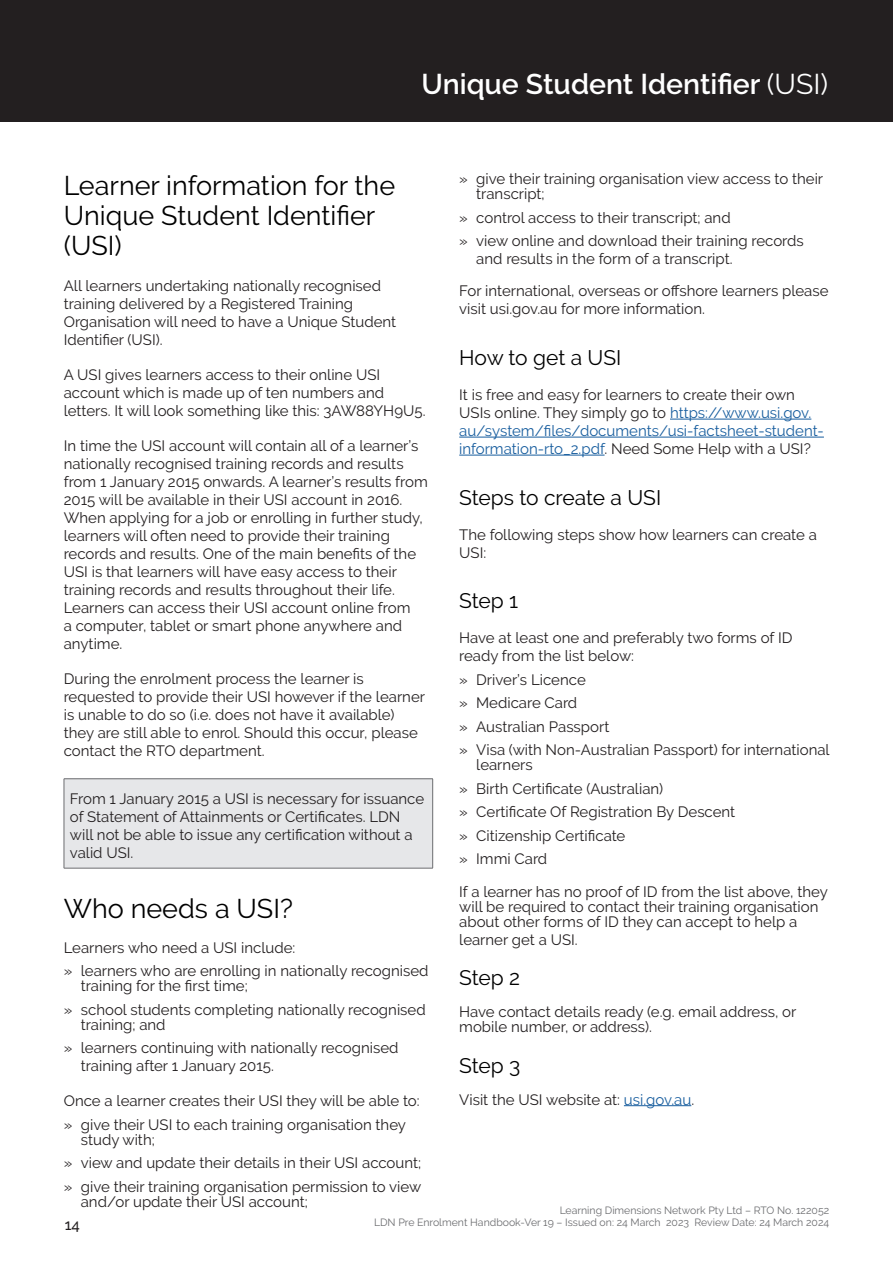
<style>
.page{position:relative;width:893px;height:1263px;background:#fff}
.page>*{position:absolute;margin:0;border:0;box-sizing:border-box;transform-origin:0 0}
._1_Page_Header{font:600 28.5px "Raleway";color:#fff}
._2_Header{font:27px/30px "Raleway";color:#000}
._3_Sub_header{font:21px "Raleway";letter-spacing:-.005em;color:#000}
._4_Body_text{font:15px/18px "Raleway";color:#231f20}
.t1{font:500 15px "Raleway";color:#231f20}
.t2{font:10.5px/12px "Raleway";color:#6c6d70;text-align:right}
.s1{font-weight:400}
.s2{color:#175d9e}
</style>
<div class="page">
<div style="left:0;top:0;width:893px;height:122px;background:#231f20"></div>
<div style="left:64px;top:779px;width:369px;height:89px;background:#e6e7e9"></div>
<hr style="left:64px;top:778px;width:369px;height:1px;background:#6c6d70">
<hr style="left:64px;top:779px;width:1px;height:89px;background:#6c6d70">
<hr style="left:432px;top:779px;width:1px;height:89px;background:#6c6d70">
<hr style="left:64px;top:868px;width:369px;height:1px;background:#6c6d70">
<hr style="left:670px;top:419px;width:141px;height:1px;background:#175d9e">
<hr style="left:459px;top:437px;width:365px;height:1px;background:#175d9e">
<hr style="left:459px;top:455px;width:146px;height:1px;background:#175d9e">
<hr style="left:624px;top:1105px;width:67px;height:1px;background:#175d9e">
<p class="_1_Page_Header" style="left:421px;top:67px;width:408px">Unique Student Identifier <span class="s1">(USI)</span></p>
<p class="_4_Body_text" style="left:476px;top:171px;width:348px;line-height:15px;text-indent:-17px">» give their training organisation view access to their transcript;</p>
<p class="_4_Body_text" style="left:459px;top:208px;width:273px">» control access to their transcript; and</p>
<p class="_4_Body_text" style="left:476px;top:232px;width:329px;text-indent:-17px">» view online and download their training records and results in the form of a transcript.</p>
<p class="_4_Body_text" style="left:459px;top:282px;width:371px">For international, overseas or offshore learners please visit usi.gov.au for more information.</p>
<p class="_3_Sub_header" style="left:459px;top:345px;width:164px">How to get a USI</p>
<p class="_4_Body_text" style="left:459px;top:386px;width:366px">It is free and easy for learners to create their own USIs online. They simply go to <span class="s2">https://www.usi.gov. au/system/files/documents/usi-factsheet-student&shy;information-rto_2.pdf</span>. Need Some Help with a USI?</p>
<p class="_3_Sub_header" style="left:459px;top:485px;width:203px">Steps to create a USI</p>
<p class="_4_Body_text" style="left:459px;top:525px;width:359px">The following steps show how learners can create a<br>USI:</p>
<p class="_3_Sub_header" style="left:459px;top:589px;width:61px">Step 1</p>
<p class="_4_Body_text" style="left:459px;top:629px;width:335px">Have at least one and preferably two forms of ID ready from the list below:</p>
<p class="_4_Body_text" style="left:459px;top:671px;width:128px">» Driver’s Licence</p>
<p class="_4_Body_text" style="left:459px;top:694px;width:120px">» Medicare Card</p>
<p class="_4_Body_text" style="left:459px;top:718px;width:152px">» Australian Passport</p>
<p class="_4_Body_text" style="left:476px;top:743px;width:355px;line-height:15px;text-indent:-17px">» Visa (with Non-Australian Passport) for international learners</p>
<p class="_4_Body_text" style="left:459px;top:780px;width:206px">» Birth Certificate (Australian)</p>
<p class="_4_Body_text" style="left:459px;top:803px;width:278px">» Certificate Of Registration By Descent</p>
<p class="_4_Body_text" style="left:459px;top:827px;width:168px">» Citizenship Certificate</p>
<p class="_4_Body_text" style="left:459px;top:850px;width:90px">» Immi Card</p>
<p class="_4_Body_text" style="left:459px;top:884px;width:370px;line-height:15px">If a learner has no proof of ID from the list above, they will be required to contact their training organisation about other forms of ID they can accept to help a</p>
<p class="_4_Body_text" style="left:459px;top:930px;width:120px">learner get a USI.</p>
<p class="_3_Sub_header" style="left:459px;top:965px;width:62px">Step 2</p>
<p class="_4_Body_text" style="left:459px;top:1004px;width:339px;line-height:15px">Have contact details ready (e.g. email address, or mobile number, or address).</p>
<p class="_3_Sub_header" style="left:459px;top:1053px;width:63px">Step 3</p>
<p class="_4_Body_text" style="left:459px;top:1090px;width:236px">Visit the USI website at: <span class="s2">usi.gov.au</span>.</p>
<p class="_2_Header" style="left:64px;top:171px;width:333px">Learner information for the<br>Unique Student Identifier (USI)</p>
<p class="_4_Body_text" style="left:64px;top:276px;width:334px">All learners undertaking nationally recognised training delivered by a Registered Training Organisation will need to have a Unique Student Identifier (USI).</p>
<p class="_4_Body_text" style="left:64px;top:365px;width:363px">A USI gives learners access to their online USI account which is made up of ten numbers and letters. It will look something like this: 3AW88YH9U5.</p>
<p class="_4_Body_text" style="left:64px;top:436px;width:366px">In time the USI account will contain all of a learner’s nationally recognised training records and results from 1 January 2015 onwards. A learner’s results from 2015 will be available in their USI account in 2016.<br>When applying for a job or enrolling in further study, learners will often need to provide their training records and results. One of the main benefits of the USI is that learners will have easy access to their training records and results throughout their life.<br>Learners can access their USI account online from<br>a computer, tablet or smart phone anywhere and anytime.</p>
<p class="_4_Body_text" style="left:64px;top:669px;width:363px">During the enrolment process the learner is requested to provide their USI however if the learner is unable to do so (i.e. does not have it available) they are still able to enrol. Should this occur, please contact the RTO department.</p>
<p class="_4_Body_text" style="left:70px;top:789px;width:356px">From 1 January 2015 a USI is necessary for issuance of Statement of Attainments or Certificates. LDN will not be able to issue any certification without a valid USI.</p>
<p class="_2_Header" style="left:64px;top:893px;width:231px">Who needs a USI?</p>
<p class="_4_Body_text" style="left:64px;top:938px;width:233px">Learners who need a USI include:</p>
<p class="_4_Body_text" style="left:81px;top:963px;width:349px;line-height:15px;text-indent:-17px">» learners who are enrolling in nationally recognised training for the first time;</p>
<p class="_4_Body_text" style="left:81px;top:1002px;width:346px;line-height:15px;text-indent:-17px">» school students completing nationally recognised training; and</p>
<p class="_4_Body_text" style="left:81px;top:1039px;width:319px;text-indent:-17px">» learners continuing with nationally recognised training after 1 January 2015.</p>
<p class="_4_Body_text" style="left:64px;top:1092px;width:357px">Once a learner creates their USI they will be able to:</p>
<p class="_4_Body_text" style="left:81px;top:1117px;width:327px;line-height:15px;text-indent:-17px">» give their USI to each training organisation they study with;</p>
<p class="_4_Body_text" style="left:64px;top:1154px;width:359px">» view and update their details in their USI account;</p>
<p class="_4_Body_text" style="left:81px;top:1179px;width:342px;line-height:15px;text-indent:-17px">» give their training organisation permission to view and/or update their USI account;</p>
<p class="t2" style="left:374px;top:1204px;width:457px">Learning Dimensions Network Pty Ltd – RTO No. 122052<br>LDN Pre Enrolment Handbook-Ver 19 – Issued on: 24 March 2023 Review Date: 24 March 2024</p>
<p class="t1" style="left:65px;top:1216px;width:17px">14</p>
</div>
